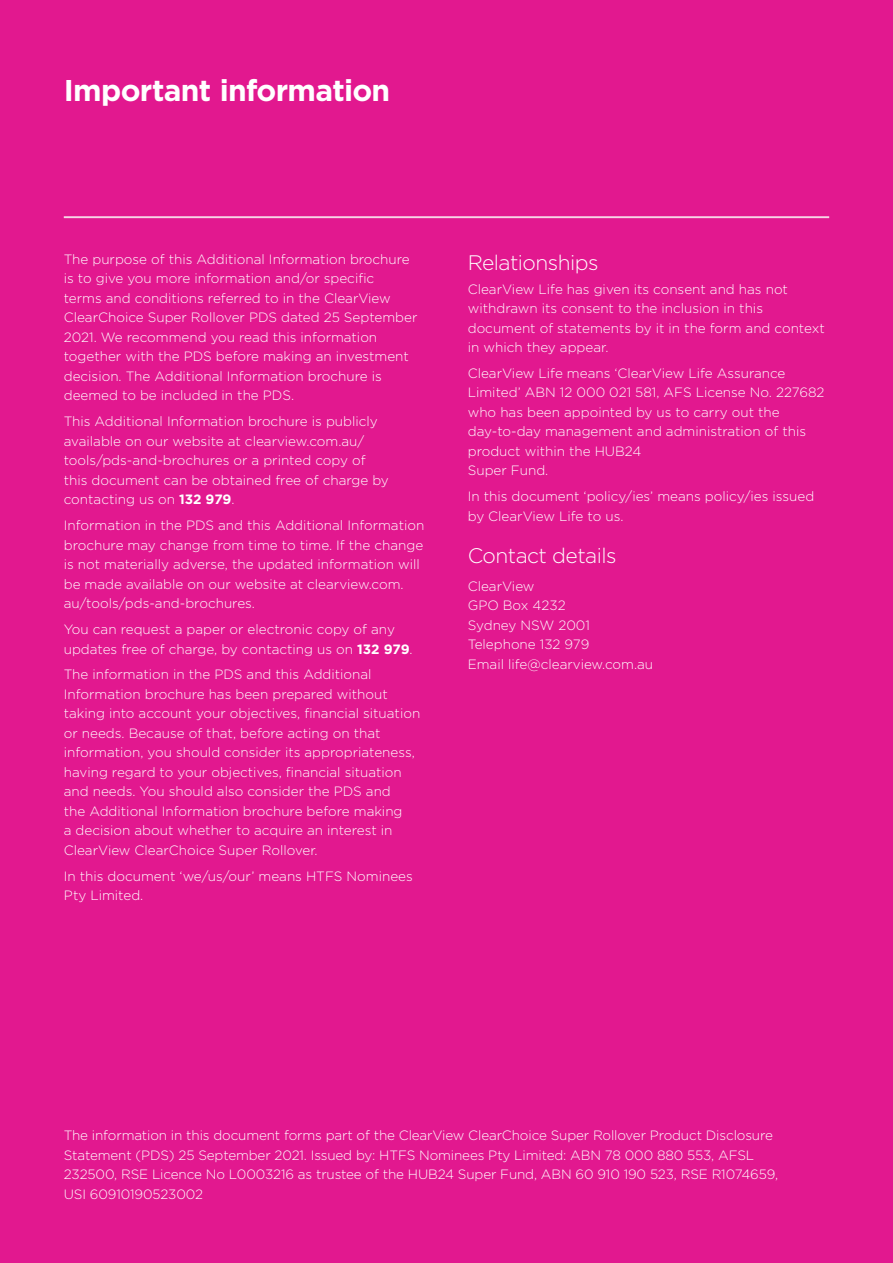
<style>
.page{position:relative;width:893px;height:1263px;background:#e2188f}
.page>*{position:absolute;margin:0;border:0;box-sizing:border-box;transform-origin:0 0}
._1_0_Main_heading{font:700 30px "Gotham";letter-spacing:-.025em;color:#fff}
._1_1_Sub_head{font:300 21px "Gotham";letter-spacing:-.025em;color:#fff}
._2_0_Body_text{font:300 13.5px/19.5px "Gotham";color:#fff}
.s1{font-weight:700}
</style>
<div class="page">
<hr style="left:892px;top:0;width:1px;height:1263px;background:#f7d6e5">
<hr style="left:64px;top:216px;width:765px;height:2px;background:#f7d6e6">
<p class="_1_0_Main_heading" style="left:64px;top:70px;width:328px">Important information</p>
<p class="_2_0_Body_text" style="left:64px;top:249px;width:355px">The purpose of this Additional Information brochure is to give you more information and/or specific<br>terms and conditions referred to in the ClearView ClearChoice Super Rollover PDS dated 25 September 2021. We recommend you read this information together with the PDS before making an investment decision. The Additional Information brochure is deemed to be included in the PDS.</p>
<p class="_2_0_Body_text" style="left:64px;top:411px;width:327px">This Additional Information brochure is publicly available on our website at clearview.com.au/ tools/pds-and-brochures or a printed copy of this document can be obtained free of charge by contacting us on <span class="s1">132 979</span>.</p>
<p class="_2_0_Body_text" style="left:64px;top:515px;width:362px">Information in the PDS and this Additional Information brochure may change from time to time. If the change is not materially adverse, the updated information will be made available on our website at clearview.com. au/tools/pds-and-brochures.</p>
<p class="_2_0_Body_text" style="left:64px;top:619px;width:350px">You can request a paper or electronic copy of any updates free of charge, by contacting us on <span class="s1">132 979</span>.</p>
<p class="_2_0_Body_text" style="left:64px;top:664px;width:358px">The information in the PDS and this Additional Information brochure has been prepared without taking into account your objectives, financial situation or needs. Because of that, before acting on that information, you should consider its appropriateness, having regard to your objectives, financial situation and needs. You should also consider the PDS and<br>the Additional Information brochure before making<br>a decision about whether to acquire an interest in ClearView ClearChoice Super Rollover.</p>
<p class="_2_0_Body_text" style="left:64px;top:866px;width:351px">In this document ‘we/us/our’ means HTFS Nominees<br>Pty Limited.</p>
<p class="_1_1_Sub_head" style="left:468px;top:249px;width:132px">Relationships</p>
<p class="_2_0_Body_text" style="left:468px;top:279px;width:358px">ClearView Life has given its consent and has not withdrawn its consent to the inclusion in this document of statements by it in the form and context in which they appear.</p>
<p class="_2_0_Body_text" style="left:468px;top:363px;width:358px">ClearView Life means ‘ClearView Life Assurance Limited’ ABN 12 000 021 581, AFS License No. 227682 who has been appointed by us to carry out the day-to-day management and administration of this product within the HUB24<br>Super Fund.</p>
<p class="_2_0_Body_text" style="left:468px;top:486px;width:348px">In this document ‘policy/ies’ means policy/ies issued by ClearView Life to us.</p>
<p class="_1_1_Sub_head" style="left:468px;top:542px;width:150px">Contact details</p>
<p class="_2_0_Body_text" style="left:468px;top:576px;width:187px">ClearView<br>GPO Box 4232<br>Sydney NSW 2001<br>Telephone 132 979<br>Email life@clearview.com.au</p>
<p class="_2_0_Body_text" style="left:64px;top:1125px;width:716px">The information in this document forms part of the ClearView ClearChoice Super Rollover Product Disclosure Statement (PDS) 25 September 2021. Issued by: HTFS Nominees Pty Limited: ABN 78 000 880 553, AFSL 232500, RSE Licence No L0003216 as trustee of the HUB24 Super Fund, ABN 60 910 190 523, RSE R1074659, USI 60910190523002</p>
</div>
